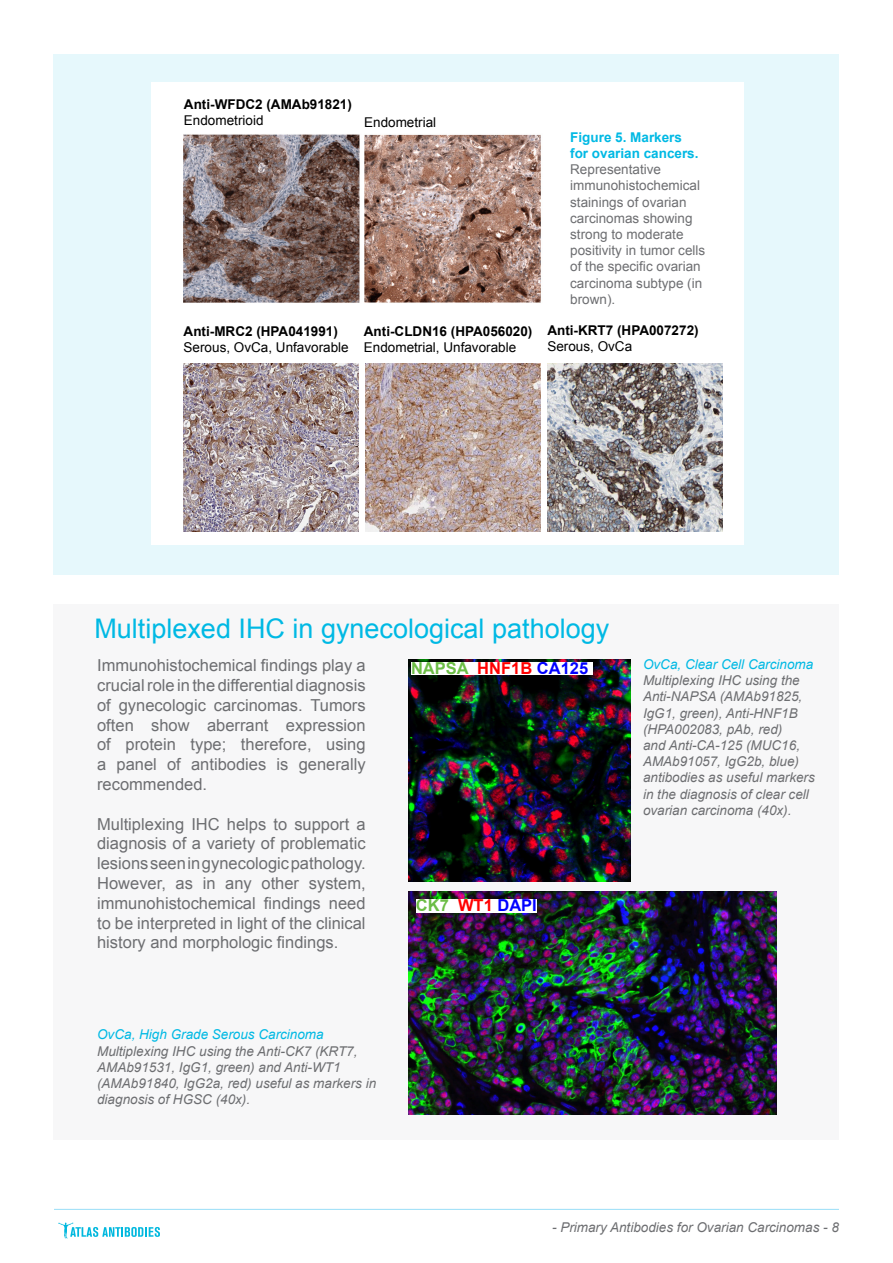
<style>
.page{position:relative;width:893px;height:1263px;background:#fff}
.page>*{position:absolute;margin:0;border:0;box-sizing:border-box;transform-origin:0 0}
.t1{font:27px "Arial";color:#00b9e4}
.t2{font:16.5px/19.8px "Arial";color:#6d6e71;text-align:justify}
.t3{font:700 16.5px "Arial";color:#6cbd45}
.t4{font:700 16.5px "Arial";color:#00f}
.t5{font:italic 13.5px/16.2px "Arial";color:#6d6e71}
.t6{font:13.5px/16.2px "Arial";color:#6d6e71}
.t7{font:700 13.5px "Arial";color:#000}
.t8{font:13.5px "Arial";color:#000}
.t9{font:italic 13.5px "Arial";color:#00b9e4}
.s1{font-weight:700;color:#00b9e4}
.s2{color:#f00}
.s3{color:#00f}
.s4{color:#6cbd45}
</style>
<div class="page">
<div style="left:54px;top:54px;width:785px;height:521px;background:#e6f8fc"></div>
<div style="left:54px;top:604px;width:785px;height:535px;background:#f7f7f8"></div>
<div style="left:151px;top:82px;width:592px;height:462px;background:#fff"></div>
<img style="left:547px;top:363px;width:175px;height:168px">
<img style="left:184px;top:364px;width:175px;height:168px">
<img style="left:365px;top:364px;width:175px;height:168px">
<img style="left:183px;top:134px;width:358px;height:169px">
<img style="left:409px;top:659px;width:221px;height:222px">
<div style="left:411px;top:662px;width:181px;height:13px;background:#fff"></div>
<img style="left:409px;top:891px;width:367px;height:223px">
<div style="left:416px;top:899px;width:121px;height:13px;background:#fff"></div>
<svg style="left:58px;top:1222px;width:102px;height:16px"></svg>
<hr style="left:54px;top:1209px;width:785px;height:1px;background:#99def8">
<p class="t7" style="left:184px;top:96px;width:169px">Anti-WFDC2 (AMAb91821)</p>
<p class="t8" style="left:184px;top:112px;width:81px">Endometrioid</p>
<p class="t8" style="left:364px;top:113px;width:74px">Endometrial</p>
<p class="t7" style="left:184px;top:322px;width:156px">Anti-MRC2 (HPA041991)</p>
<p class="t8" style="left:184px;top:338px;width:167px">Serous, OvCa, Unfavorable</p>
<p class="t7" style="left:364px;top:322px;width:170px">Anti-CLDN16 (HPA056020)</p>
<p class="t8" style="left:364px;top:338px;width:154px">Endometrial, Unfavorable</p>
<p class="t6" style="left:570px;top:129px;width:137px"><span class="s1">Figure 5. Markers<br>for ovarian cancers.<br></span>Representative immunohistochemical stainings of ovarian carcinomas showing strong to moderate positivity in tumor cells of the specific ovarian carcinoma subtype (in brown).</p>
<p class="t7" style="left:547px;top:321px;width:153px">Anti-KRT7 (HPA007272)</p>
<p class="t8" style="left:547px;top:338px;width:86px">Serous, OvCa</p>
<p class="t1" style="left:94px;top:611px;width:516px">Multiplexed IHC in gynecological pathology</p>
<p class="t2" style="left:97px;top:656px;width:270px">Immunohistochemical findings play a crucial role in the differential diagnosis of gynecologic carcinomas. Tumors often show aberrant expression of protein type; therefore, using a panel of antibodies is generally recommended.</p>
<p class="t2" style="left:97px;top:814px;width:270px">Multiplexing IHC helps to support a diagnosis of a variety of problematic lesions seen in gynecologic pathology.<br>However, as in any other system, immunohistochemical findings need to be interpreted in light of the clinical history and morphologic findings.</p>
<p class="t9" style="left:97px;top:1026px;width:228px">OvCa, High Grade Serous Carcinoma</p>
<p class="t5" style="left:97px;top:1043px;width:281px">Multiplexing IHC using the Anti-CK7 (KRT7, AMAb91531, IgG1, green) and Anti-WT1 (AMAb91840, IgG2a, red) useful as markers in diagnosis of HGSC (40x).</p>
<p class="t3" style="left:411px;top:657px;width:179px">NAPSA <span class="s2">HNF1B</span> <span class="s3">CA125</span></p>
<p class="t4" style="left:416px;top:895px;width:122px"><span class="s4">CK7</span> <span class="s2">WT1</span> DAPI</p>
<p class="t9" style="left:643px;top:655px;width:172px">OvCa, Clear Cell Carcinoma</p>
<p class="t5" style="left:643px;top:672px;width:173px">Multiplexing IHC using the<br>Anti-NAPSA (AMAb91825,<br>IgG1, green), Anti-HNF1B (HPA002083, pAb, red)<br>and Anti-CA-125 (MUC16,<br>AMAb91057, IgG2b, blue) antibodies as useful markers in the diagnosis of clear cell ovarian carcinoma (40x).</p>
<p class="t5" style="left:552px;top:1219px;width:288px">- Primary Antibodies for Ovarian Carcinomas - 8</p>
</div>
